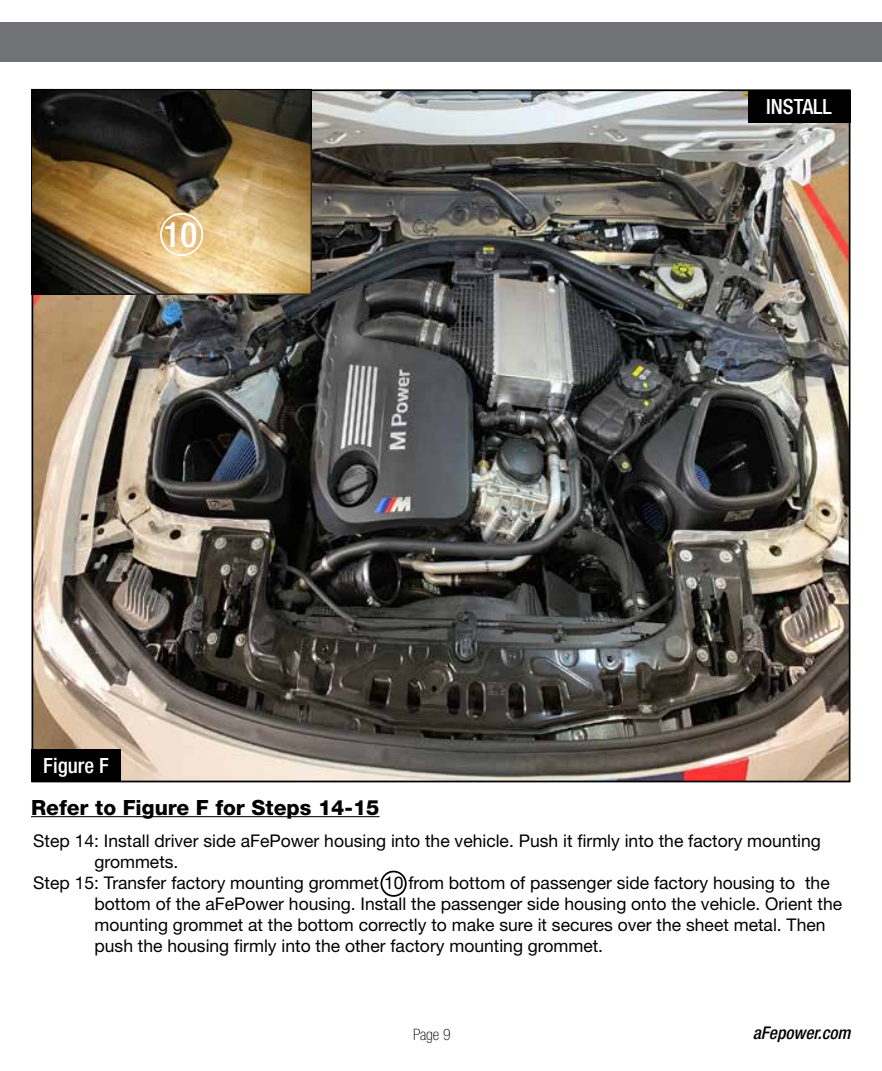
<style>
.page{position:relative;width:882px;height:1071px;background:#fff}
.page>*{position:absolute;margin:0;border:0;box-sizing:border-box;transform-origin:0 0}
.t1{font:500 condensed 35px "Helvetica Neue";color:#fff}
.t2{font:800 21px "Helvetica Neue";color:#000}
.t3{font:500 condensed 21px "Helvetica Neue";color:#fff}
.t4{font:17.5px "Helvetica Neue";color:#000}
.t5{font:italic 500 condensed 17.5px "Helvetica Neue";color:#000}
.t6{font:100 condensed 15.75px "Helvetica Neue";color:#000}
</style>
<div class="page">
<div style="left:0;top:23px;width:882px;height:39px;background:#717275"></div>
<hr style="left:31px;top:816px;width:349px;height:1px;background:#000">
<img style="left:35px;top:92px;width:812px;height:687px">
<div style="left:32px;top:749px;width:89px;height:33px;background:#000"></div>
<div style="left:748px;top:90px;width:102px;height:33px;background:#000"></div>
<img style="left:34px;top:91px;width:275px;height:201px">
<div style="left:32px;top:89px;width:279px;height:205px;border:1px solid #000"></div>
<div style="left:160px;top:213px;width:43px;height:43px;border:2px solid #fff;border-radius:50%"></div>
<div style="left:381px;top:871px;width:26px;height:26px;border:2px solid #000;border-radius:50%"></div>
<h1 class="t1" style="left:164px;top:214px;width:35px">10</h1>
<p class="t3" style="left:43px;top:753px;width:67px">Figure F</p>
<p class="t2" style="left:31px;top:795px;width:350px">Refer to Figure F for Steps 14-15</p>
<p class="t3" style="left:766px;top:94px;width:67px">INSTALL</p>
<p class="t4" style="left:33px;top:831px;width:789px">Step 14: Install driver side aFePower housing into the vehicle. Push it firmly into the factory mounting</p>
<p class="t4" style="left:94px;top:852px;width:85px">grommets.</p>
<p class="t4" style="left:33px;top:873px;width:798px">Step 15: Transfer factory mounting grommet 10 from bottom of passenger side factory housing to the</p>
<p class="t4" style="left:94px;top:894px;width:749px">bottom of the aFePower housing. Install the passenger side housing onto the vehicle. Orient the</p>
<p class="t4" style="left:94px;top:915px;width:733px">mounting grommet at the bottom correctly to make sure it secures over the sheet metal. Then</p>
<p class="t4" style="left:94px;top:936px;width:510px">push the housing firmly into the other factory mounting grommet.</p>
<p class="t6" style="left:413px;top:1025px;width:39px">Page 9</p>
<p class="t5" style="left:753px;top:1023px;width:99px">aFepower.com</p>
</div>
